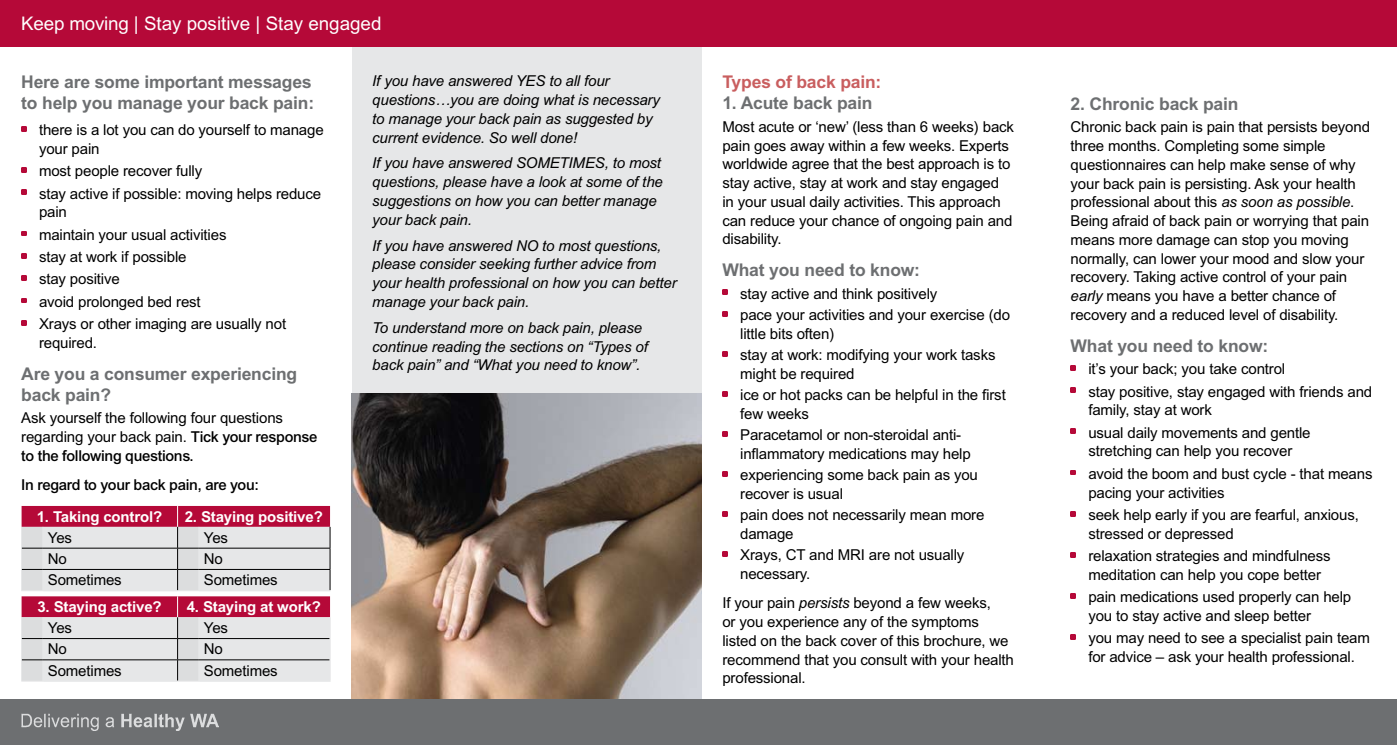
<style>
.page{position:relative;width:1397px;height:745px;background:#fff}
.page>*{position:absolute;margin:0;border:0;box-sizing:border-box;transform-origin:0 0}
.t1{font:18.75px "Arial MT Std";color:#fff}
.t2{font:700 17.5px/21.2px "Arial MT Std";letter-spacing:-.01em;color:#6d6f71}
.t3{font:700 17.5px "Arial MT Std";letter-spacing:-.01em;color:#c95e5f}
.t4{font:15px/18.8px "Arial MT Std";letter-spacing:-.01em;color:#000}
.t5{font:italic 15px/18.8px "Arial MT Std";letter-spacing:-.01em;color:#000}
.t6{font:700 15px "Arial MT Std";letter-spacing:-.01em;color:#fff}
.t7{font:500 15px "Arial MT Std";letter-spacing:-.02em;color:#000}
.s1{font-weight:500}
.s2{font-style:italic}
</style>
<div class="page">
<div style="left:352px;top:46px;width:349px;height:677px;background:#e6e7e8"></div>
<img style="left:352px;top:393px;width:349px;height:306px">
<div style="left:0;top:0;width:1396px;height:46px;background:#b50938"></div>
<div style="left:0;top:699px;width:1396px;height:45px;background:#6d6f71"></div>
<img style="left:21px;top:713px;width:198px;height:16px">
<svg style="left:21px;top:126px;width:5px;height:5px"></svg>
<svg style="left:21px;top:167px;width:5px;height:5px"></svg>
<svg style="left:21px;top:190px;width:5px;height:5px"></svg>
<svg style="left:21px;top:231px;width:5px;height:5px"></svg>
<svg style="left:21px;top:253px;width:5px;height:5px"></svg>
<svg style="left:21px;top:275px;width:5px;height:5px"></svg>
<svg style="left:21px;top:298px;width:5px;height:5px"></svg>
<svg style="left:21px;top:320px;width:5px;height:5px"></svg>
<svg style="left:21px;top:506px;width:310px;height:175px;background:#d4acb8"></svg>
<svg style="left:722px;top:290px;width:5px;height:4px"></svg>
<svg style="left:722px;top:311px;width:5px;height:5px"></svg>
<svg style="left:722px;top:351px;width:5px;height:5px"></svg>
<svg style="left:722px;top:391px;width:5px;height:5px"></svg>
<svg style="left:722px;top:431px;width:5px;height:5px"></svg>
<svg style="left:722px;top:471px;width:5px;height:5px"></svg>
<svg style="left:722px;top:511px;width:5px;height:5px"></svg>
<svg style="left:722px;top:551px;width:5px;height:5px"></svg>
<svg style="left:1070px;top:365px;width:5px;height:5px"></svg>
<svg style="left:1070px;top:387px;width:5px;height:5px"></svg>
<svg style="left:1070px;top:428px;width:5px;height:5px"></svg>
<svg style="left:1070px;top:470px;width:5px;height:4px"></svg>
<svg style="left:1070px;top:511px;width:5px;height:4px"></svg>
<svg style="left:1070px;top:552px;width:5px;height:4px"></svg>
<svg style="left:1070px;top:593px;width:5px;height:4px"></svg>
<svg style="left:1070px;top:634px;width:5px;height:5px"></svg>
<p class="t1" style="left:21px;top:13px;width:361px">Keep moving | Stay positive | Stay engaged</p>
<p class="t2" style="left:21px;top:71px;width:294px">Here are some important messages to help you manage your back pain:</p>
<p class="t4" style="left:39px;top:120px;width:286px">there is a lot you can do yourself to manage your pain</p>
<p class="t4" style="left:39px;top:160px;width:283px;line-height:22.2px">most people recover fully<br>stay active if possible: moving helps reduce</p>
<p class="t4" style="left:39px;top:201px;width:249px;line-height:22.2px">pain<br>maintain your usual activities<br>stay at work if possible<br>stay positive<br>avoid prolonged bed rest<br>Xrays or other imaging are usually not</p>
<p class="t4" style="left:39px;top:333px;width:59px">required.</p>
<p class="t2" style="left:21px;top:362px;width:277px">Are you a consumer experiencing back pain?</p>
<p class="t4" style="left:21px;top:408px;width:298px">Ask yourself the following four questions regarding your back pain. <span class="s1">Tick your response to the following questions.</span></p>
<p class="t7" style="left:21px;top:476px;width:239px">In regard to your back pain, are you:</p>
<p class="t6" style="left:37px;top:507px;width:127px">1. Taking control?</p>
<p class="t6" style="left:185px;top:507px;width:140px">2. Staying positive?</p>
<p class="t4" style="left:48px;top:527px;width:26px">Yes</p>
<p class="t4" style="left:204px;top:527px;width:26px">Yes</p>
<p class="t4" style="left:48px;top:549px;width:21px">No</p>
<p class="t4" style="left:204px;top:549px;width:21px">No</p>
<p class="t4" style="left:48px;top:570px;width:75px">Sometimes</p>
<p class="t4" style="left:204px;top:570px;width:75px">Sometimes</p>
<p class="t6" style="left:37px;top:597px;width:126px">3. Staying active?</p>
<p class="t6" style="left:187px;top:597px;width:136px">4. Staying at work?</p>
<p class="t4" style="left:48px;top:618px;width:26px">Yes</p>
<p class="t4" style="left:204px;top:618px;width:26px">Yes</p>
<p class="t4" style="left:48px;top:639px;width:21px">No</p>
<p class="t4" style="left:204px;top:639px;width:21px">No</p>
<p class="t4" style="left:48px;top:660px;width:75px">Sometimes</p>
<p class="t4" style="left:204px;top:660px;width:75px">Sometimes</p>
<p class="t5" style="left:372px;top:71px;width:289px">If you have answered YES to all four questions…you are doing what is necessary to manage your back pain as suggested by current evidence. So well done!</p>
<p class="t5" style="left:372px;top:153px;width:292px">If you have answered SOMETIMES, to most questions, please have a look at some of the suggestions on how you can better manage your back pain.</p>
<p class="t5" style="left:372px;top:236px;width:306px">If you have answered NO to most questions, please consider seeking further advice from your health professional on how you can better manage your back pain.</p>
<p class="t5" style="left:372px;top:318px;width:277px">To understand more on back pain, please continue reading the sections on “Types of back pain” and “What you need to know”.</p>
<p class="t3" style="left:722px;top:72px;width:160px">Types of back pain:</p>
<p class="t2" style="left:722px;top:92px;width:152px">1. Acute back pain</p>
<p class="t4" style="left:722px;top:117px;width:293px">Most acute or ‘new’ (less than 6 weeks) back pain goes away within a few weeks. Experts worldwide agree that the best approach is to stay active, stay at work and stay engaged in your usual daily activities. This approach can reduce your chance of ongoing pain and disability.</p>
<p class="t2" style="left:722px;top:259px;width:199px">What you need to know:</p>
<p class="t4" style="left:740px;top:282px;width:271px;line-height:21.2px">stay active and think positively<br>pace your activities and your exercise (do</p>
<p class="t4" style="left:740px;top:322px;width:257px;line-height:21.2px">little bits often)<br>stay at work: modifying your work tasks</p>
<p class="t4" style="left:740px;top:362px;width:267px;line-height:21.2px">might be required<br>ice or hot packs can be helpful in the first</p>
<p class="t4" style="left:740px;top:402px;width:222px;line-height:21.2px">few weeks<br>Paracetamol or non-steroidal anti-</p>
<p class="t4" style="left:740px;top:442px;width:239px;line-height:21.2px">inflammatory medications may help experiencing some back pain as you</p>
<p class="t4" style="left:740px;top:482px;width:246px;line-height:21.2px">recover is usual<br>pain does not necessarily mean more</p>
<p class="t4" style="left:740px;top:522px;width:226px;line-height:21.2px">damage<br>Xrays, CT and MRI are not usually</p>
<p class="t4" style="left:722px;top:558px;width:270px;line-height:29.4px;text-indent:18px">necessary.<br>If your pain <span class="s2">persists</span> beyond a few weeks,</p>
<p class="t4" style="left:722px;top:612px;width:293px">or you experience any of the symptoms listed on the back cover of this brochure, we recommend that you consult with your health professional.</p>
<p class="t2" style="left:1070px;top:93px;width:169px">2. Chronic back pain</p>
<p class="t4" style="left:1070px;top:117px;width:301px">Chronic back pain is pain that persists beyond three months. Completing some simple questionnaires can help make sense of why your back pain is persisting. Ask your health professional about this <span class="s2">as soon as possible</span>.<br>Being afraid of back pain or worrying that pain means more damage can stop you moving normally, can lower your mood and slow your recovery. Taking active control of your pain <span class="s2">early</span> means you have a better chance of recovery and a reduced level of disability.</p>
<p class="t2" style="left:1070px;top:334px;width:199px">What you need to know:</p>
<p class="t4" style="left:1088px;top:357px;width:285px;line-height:22.2px">it’s your back; you take control<br>stay positive, stay engaged with friends and</p>
<p class="t4" style="left:1088px;top:398px;width:224px;line-height:22.2px">family, stay at work<br>usual daily movements and gentle</p>
<p class="t4" style="left:1088px;top:439px;width:285px;line-height:22.2px">stretching can help you recover<br>avoid the boom and bust cycle - that means</p>
<p class="t4" style="left:1088px;top:480px;width:272px;line-height:22.2px">pacing your activities<br>seek help early if you are fearful, anxious,</p>
<p class="t4" style="left:1088px;top:522px;width:244px;line-height:22.2px">stressed or depressed<br>relaxation strategies and mindfulness</p>
<p class="t4" style="left:1088px;top:563px;width:264px;line-height:22.2px">meditation can help you cope better pain medications used properly can help</p>
<p class="t4" style="left:1088px;top:604px;width:283px;line-height:22.2px">you to stay active and sleep better<br>you may need to see a specialist pain team</p>
<p class="t4" style="left:1088px;top:646px;width:268px">for advice – ask your health professional.</p>
</div>
